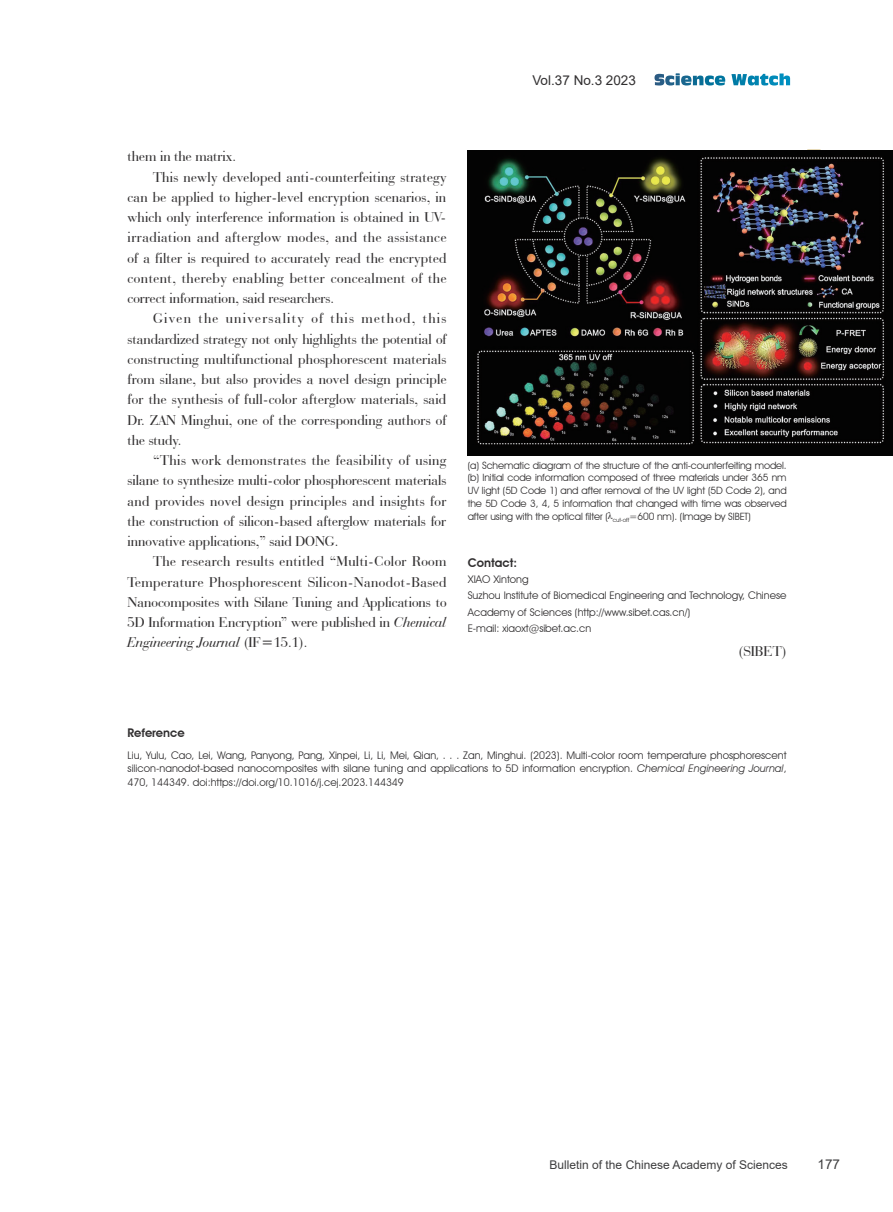
<style>
.page{position:relative;width:893px;height:1212px;background:#fff}
.page>*{position:absolute;margin:0;border:0;box-sizing:border-box;transform-origin:0 0}
.正文{font:15px/20.2px "Bauer Bodoni BT";color:#312f30;text-align:justify}
.t1{font:13.5px "Arial";color:#312f30}
.t2{font:13.5px "Arial";color:#3e3e3f}
.t3{font:12px "Arial";color:#3e3e3f}
.图片说明{font:600 12px "Avant Garde IT Cby BT";color:#312f30}
.图片说明-2{font:10.5px/13.5px "Avant Garde IT Cby BT";color:#312f30;text-align:justify}
.图片说明-3{font:10.05px/12.8px "Avant Garde IT Cby BT";letter-spacing:-.01em;color:#312f30;text-align:justify}
.s1{font-family:"Antique Olive Compact";font-size:15px;color:#fff}
.s2{font-style:italic}
.s3{font-family:"Times New Roman"}
</style>
<div class="page">
<img style="left:468px;top:151px;width:425px;height:305px">
<p class="t1" style="left:532px;top:71px;width:260px">Vol.37 No.3 2023 <span class="s1">Science Watch</span></p>
<p class="正文" style="left:128px;top:146px;width:110px">them in the matrix.</p>
<p class="正文" style="left:128px;top:166px;width:321px;text-indent:26px">This newly developed anti-counterfeiting strategy can be applied to higher-level encryption scenarios, in which only interference information is obtained in UV&shy;irradiation and afterglow modes, and the assistance of a filter is required to accurately read the encrypted content, thereby enabling better concealment of the correct information, said researchers.</p>
<p class="正文" style="left:128px;top:308px;width:320px;text-indent:26px">Given the universality of this method, this standardized strategy not only highlights the potential of constructing multifunctional phosphorescent materials from silane, but also provides a novel design principle for the synthesis of full-color afterglow materials, said Dr. ZAN Minghui, one of the corresponding authors of the study.</p>
<p class="正文" style="left:128px;top:450px;width:321px;text-indent:26px">“This work demonstrates the feasibility of using silane to synthesize multi-color phosphorescent materials and provides novel design principles and insights for the construction of silicon-based afterglow materials for innovative applications,” said DONG.</p>
<p class="正文" style="left:128px;top:551px;width:321px;text-indent:26px">The research results entitled “Multi-Color Room Temperature Phosphorescent Silicon-Nanodot-Based Nanocomposites with Silane Tuning and Applications to 5D Information Encryption” were published in <span class="s2">Chemical Engineering Journal</span> (IF=15.1).</p>
<p class="图片说明-3" style="left:468px;top:459px;width:320px">(a) Schematic diagram of the structure of the anti-counterfeiting model. (b) Initial code information composed of three materials under 365 nm UV light (5D Code 1) and after removal of the UV light (5D Code 2), and the 5D Code 3, 4, 5 information that changed with time was observed after using with the optical filter (<span class="s3">λ</span><sub>cut-off</sub>=600 nm). (Image by SIBET)</p>
<p class="图片说明" style="left:468px;top:556px;width:51px">Contact:</p>
<p class="图片说明-2" style="left:468px;top:572px;width:62px">XIAO Xintong</p>
<p class="图片说明-2" style="left:468px;top:587px;width:320px;line-height:16.5px">Suzhou Institute of Biomedical Engineering and Technology, Chinese<br>Academy of Sciences (http://www.sibet.cas.cn/)</p>
<p class="图片说明-2" style="left:468px;top:621px;width:125px">E-mail: xiaoxt@sibet.ac.cn</p>
<p class="正文" style="left:739px;top:641px;width:50px">(SIBET)</p>
<p class="图片说明" style="left:128px;top:726px;width:59px">Reference</p>
<p class="图片说明-2" style="left:128px;top:748px;width:661px">Liu, Yulu, Cao, Lei, Wang, Panyong, Pang, Xinpei, Li, Li, Mei, Qian, . . . Zan, Minghui. (2023). Multi-color room temperature phosphorescent silicon-nanodot-based nanocomposites with silane tuning and applications to 5D information encryption. <span class="s2">Chemical Engineering Journal</span>, 470, 144349. doi:https://doi.org/10.1016/j.cej.2023.144349</p>
<p class="t3" style="left:550px;top:1156px;width:240px">Bulletin of the Chinese Academy of Sciences</p>
<p class="t2" style="left:817px;top:1155px;width:24px">177</p>
</div>
